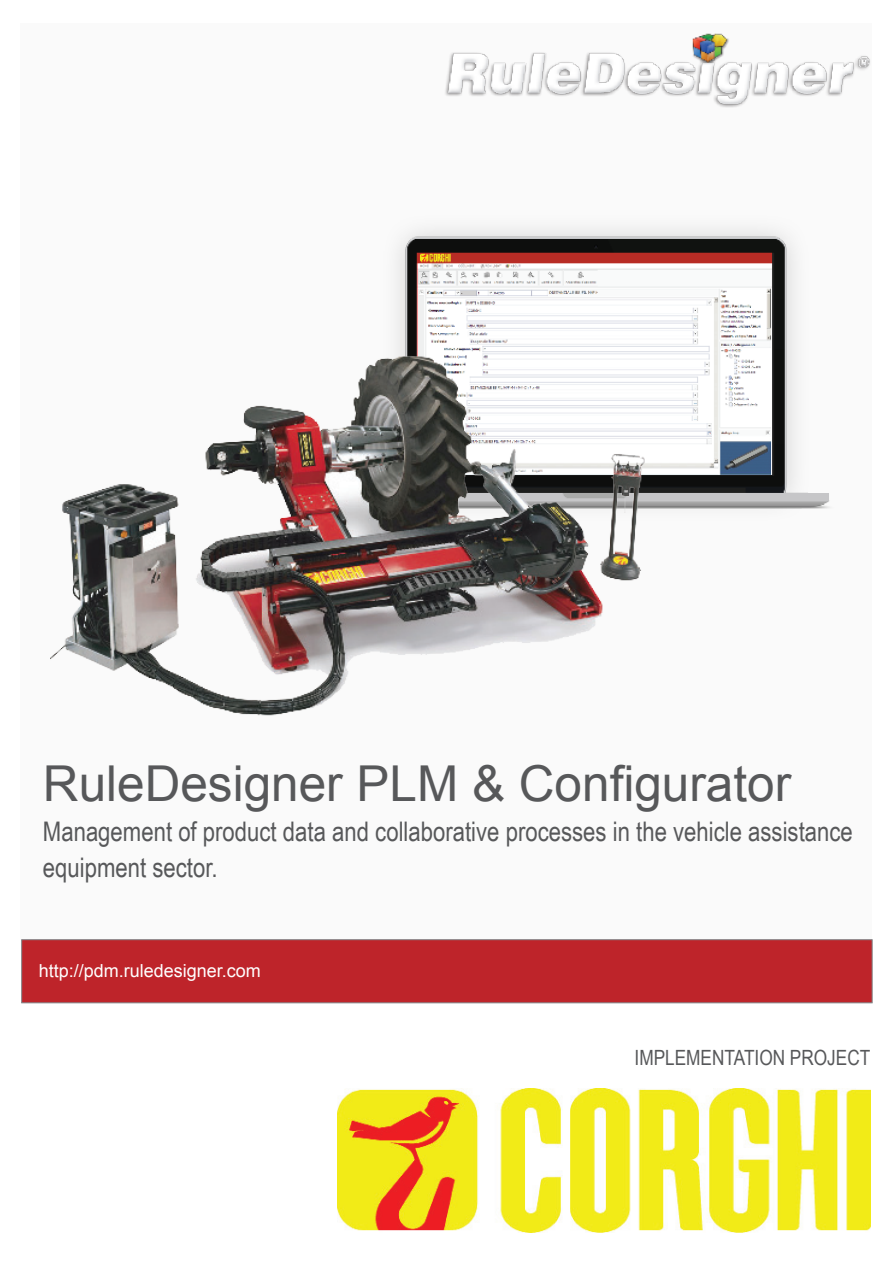
<style>
.page{position:relative;width:893px;height:1263px;background:#fff}
.page>*{position:absolute;margin:0;border:0;box-sizing:border-box;transform-origin:0 0}
.t1{font:49.5px "Arial";color:#57585a}
.t2{font:27px/36px "Arial Narrow";color:#57585a}
.t3{font:21px "Arial Narrow";color:#57585a}
.t4{font:18px "Arial";color:#fff}
</style>
<div class="page">
<div style="left:21px;top:23px;width:851px;height:917px;background:#fafafa"></div>
<img style="left:337px;top:1088px;width:533px;height:145px">
<img style="left:445px;top:33px;width:425px;height:74px">
<div style="left:22px;top:939px;width:850px;height:64px;background:#be242a;border:1px solid #808285"></div>
<img style="left:424px;top:230px;width:406px;height:279px">
<img style="left:50px;top:232px;width:601px;height:484px">
<h1 class="t1" style="left:43px;top:751px;width:750px">RuleDesigner PLM &amp; Configurator</h1>
<p class="t2" style="left:43px;top:812px;width:811px">Management of product data and collaborative processes in the vehicle assistance equipment sector.</p>
<p class="t4" style="left:39px;top:958px;width:224px">http://pdm.ruledesigner.com</p>
<p class="t3" style="left:635px;top:1042px;width:237px">IMPLEMENTATION PROJECT</p>
</div>
